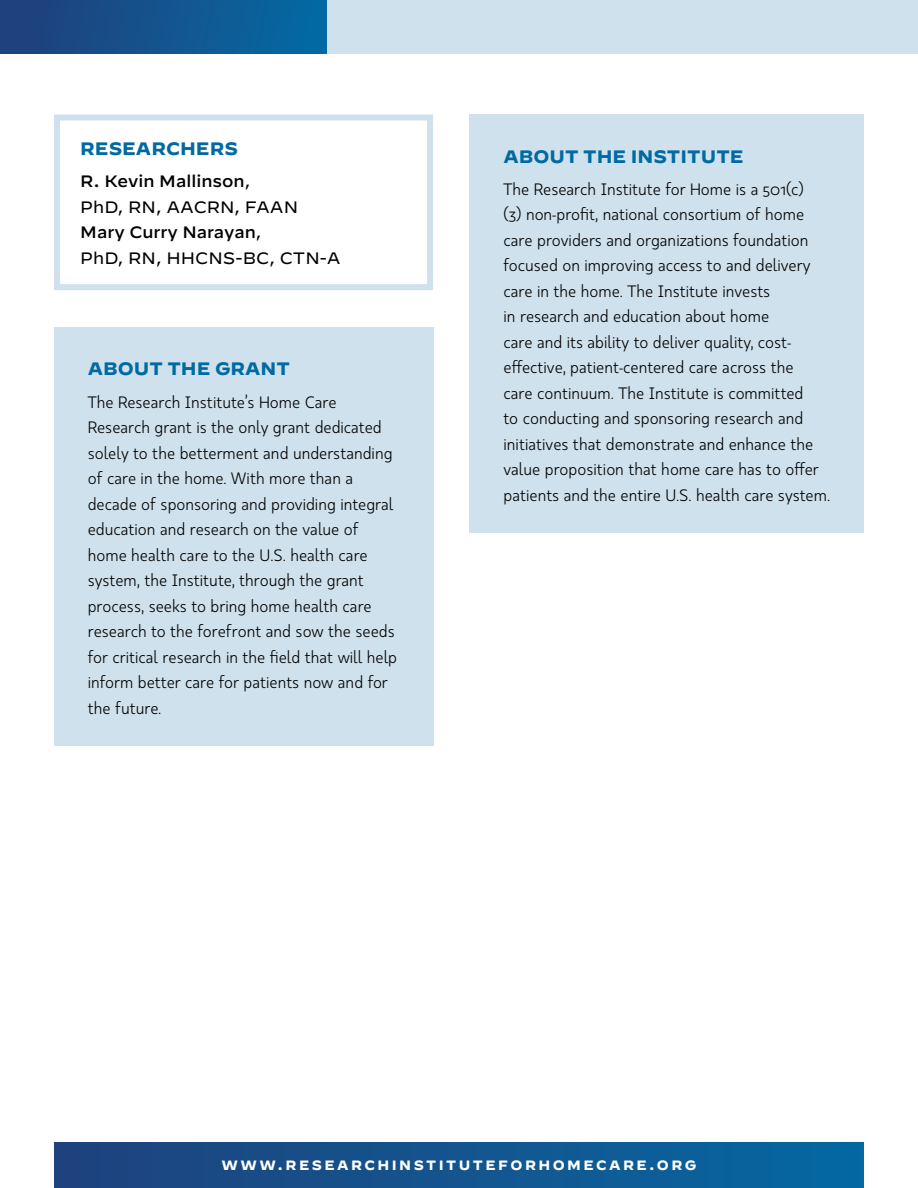
<style>
.page{position:relative;width:918px;height:1188px;background:#fff}
.page>*{position:absolute;margin:0;border:0;box-sizing:border-box;transform-origin:0 0}
.Subhead{font:700 18px "Decimal";color:#006aa3}
.Body_Copy{font:16.5px/25.5px "Kappa Text";color:#000}
.Body_Copy-2{font:16.5px/25.5px "Decimal";color:#000}
.t1{font:700 13.5px "Decimal";letter-spacing:.18em;color:#fff}
.s1{font-weight:500}
</style>
<div class="page">
<div style="left:54px;top:1143px;width:810px;height:45px;background:linear-gradient(to right,#1f427d,#0668a1)"></div>
<div style="left:326px;top:0;width:592px;height:54px;background:#cfe1ec"></div>
<div style="left:0;top:0;width:326px;height:54px;background:linear-gradient(to right,#213e79,#046aa3)"></div>
<div style="left:54px;top:114px;width:379px;height:176px;border:6px solid #cfe1ec"></div>
<div style="left:54px;top:327px;width:379px;height:419px;background:#cfe1ec"></div>
<div style="left:470px;top:114px;width:394px;height:419px;background:#cfe1ec"></div>
<p class="Subhead" style="left:80px;top:138px;width:159px">RESEARCHERS</p>
<p class="Body_Copy-2" style="left:80px;top:169px;width:220px"><span class="s1">R. Kevin Mallinson</span>,<br>PhD, RN, AACRN, FAAN</p>
<p class="Body_Copy-2" style="left:80px;top:220px;width:262px"><span class="s1">Mary Curry Narayan</span>,<br>PhD, RN, HHCNS-BC, CTN-A</p>
<p class="Subhead" style="left:88px;top:359px;width:204px">ABOUT THE GRANT</p>
<p class="Body_Copy" style="left:88px;top:389px;width:311px">The Research Institute’s Home Care Research grant is the only grant dedicated solely to the betterment and understanding of care in the home. With more than a decade of sponsoring and providing integral education and research on the value of home health care to the U.S. health care system, the Institute, through the grant process, seeks to bring home health care research to the forefront and sow the seeds for critical research in the field that will help inform better care for patients now and for the future.</p>
<p class="Subhead" style="left:504px;top:146px;width:242px">ABOUT THE INSTITUTE</p>
<p class="Body_Copy" style="left:504px;top:176px;width:328px">The Research Institute for Home is a 501(c)<br>(3) non-profit, national consortium of home care providers and organizations foundation focused on improving access to and delivery care in the home. The Institute invests<br>in research and education about home<br>care and its ability to deliver quality, cost&shy;effective, patient-centered care across the<br>care continuum. The Institute is committed<br>to conducting and sponsoring research and initiatives that demonstrate and enhance the value proposition that home care has to offer patients and the entire U.S. health care system.</p>
<p class="t1" style="left:222px;top:1157px;width:476px">WWW.RESEARCHINSTITUTEFORHOMECARE.ORG</p>
</div>
